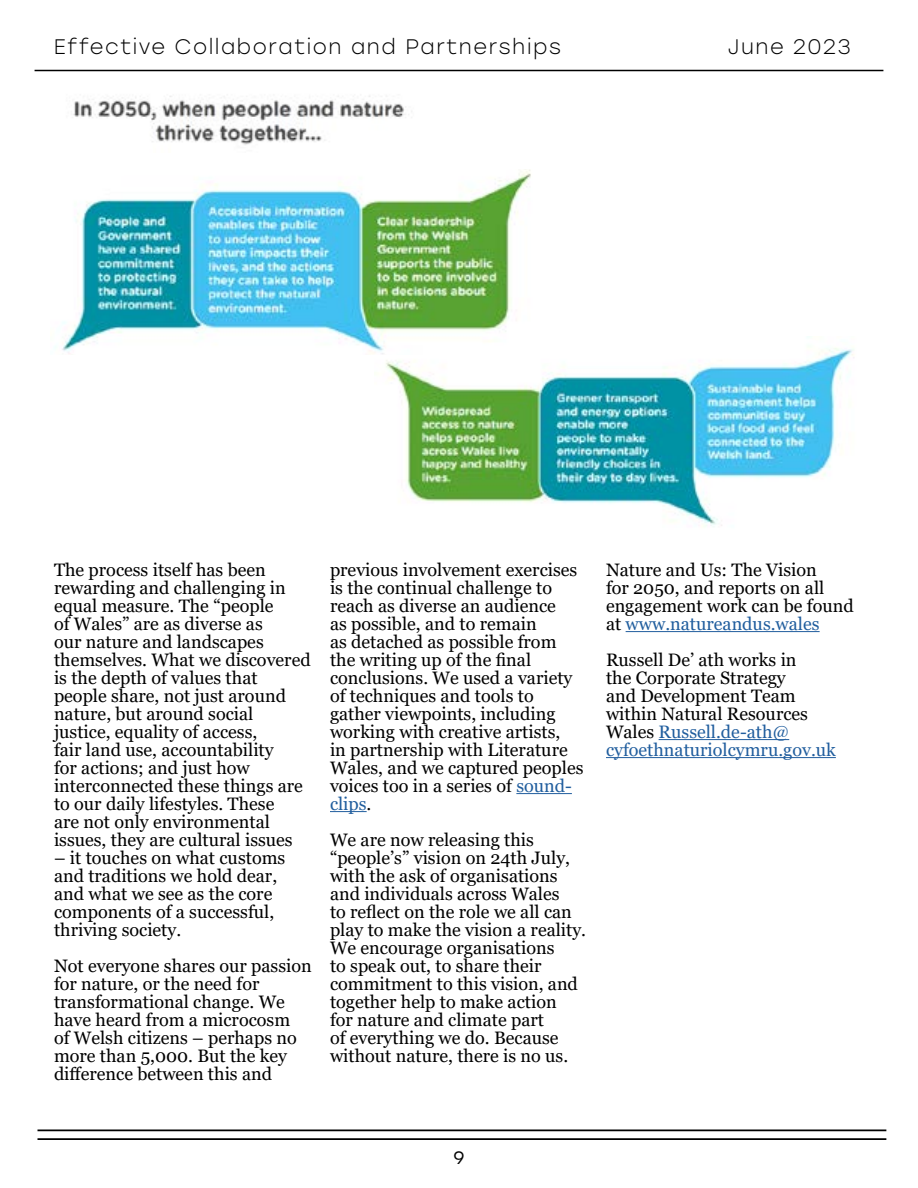
<style>
.page{position:relative;width:918px;height:1188px;background:#fff}
.page>*{position:absolute;margin:0;border:0;box-sizing:border-box;transform-origin:0 0}
.t1{font:300 21px "Stolzl";letter-spacing:.075em;color:#000}
.t2{font:18px/18px "Georgia";color:#000}
.t3{font:18px "Stolzl";color:#000}
.s1{color:#215e9e}
</style>
<div class="page">
<hr style="left:38px;top:1129px;width:848px;height:2px;background:#000">
<hr style="left:38px;top:1138px;width:848px;height:2px;background:#000">
<hr style="left:35px;top:70px;width:848px;height:1px;background:#000">
<img style="left:386px;top:336px;width:468px;height:191px">
<hr style="left:516px;top:793px;width:56px;height:1px;background:#215e9e">
<hr style="left:330px;top:811px;width:37px;height:1px;background:#215e9e">
<hr style="left:626px;top:631px;width:194px;height:1px;background:#215e9e">
<hr style="left:659px;top:739px;width:130px;height:1px;background:#215e9e">
<hr style="left:606px;top:757px;width:230px;height:1px;background:#215e9e">
<img style="left:73px;top:95px;width:339px;height:50px">
<img style="left:55px;top:169px;width:485px;height:185px">
<p class="t1" style="left:54px;top:32px;width:509px">Effective Collaboration and Partnerships</p>
<p class="t1" style="left:728px;top:32px;width:124px">June 2023</p>
<p class="t2" style="left:54px;top:561px;width:258px">The process itself has been rewarding and challenging in equal measure. The “people<br>of Wales” are as diverse as<br>our nature and landscapes themselves. What we discovered is the depth of values that people share, not just around nature, but around social justice, equality of access,<br>fair land use, accountability<br>for actions; and just how interconnected these things are to our daily lifestyles. These<br>are not only environmental issues, they are cultural issues</p>
<p class="t2" style="left:54px;top:849px;width:233px">– it touches on what customs and traditions we hold dear, and what we see as the core components of a successful, thriving society.</p>
<p class="t2" style="left:54px;top:957px;width:259px">Not everyone shares our passion for nature, or the need for transformational change. We have heard from a microcosm<br>of Welsh citizens – perhaps no more than 5,000. But the key difference between this and</p>
<p class="t2" style="left:330px;top:561px;width:255px">previous involvement exercises is the continual challenge to reach as diverse an audience<br>as possible, and to remain<br>as detached as possible from the writing up of the final conclusions. We used a variety of techniques and tools to gather viewpoints, including working with creative artists,<br>in partnership with Literature<br>Wales, and we captured peoples voices too in a series of <span class="s1">sound&shy;clips</span>.</p>
<p class="t2" style="left:330px;top:831px;width:258px">We are now releasing this “people’s” vision on 24th July, with the ask of organisations and individuals across Wales<br>to reflect on the role we all can play to make the vision a reality.<br>We encourage organisations<br>to speak out, to share their commitment to this vision, and together help to make action<br>for nature and climate part<br>of everything we do. Because without nature, there is no us.</p>
<p class="t2" style="left:606px;top:561px;width:249px">Nature and Us: The Vision<br>for 2050, and reports on all engagement work can be found at <span class="s1">www.natureandus.wales</span></p>
<p class="t2" style="left:606px;top:651px;width:231px">Russell De’ ath works in<br>the Corporate Strategy<br>and Development Team within Natural Resources<br>Wales <span class="s1">Russell.de-ath@ cyfoethnaturiolcymru.gov.uk</span></p>
<p class="t3" style="left:454px;top:1145px;width:12px">9</p>
</div>
